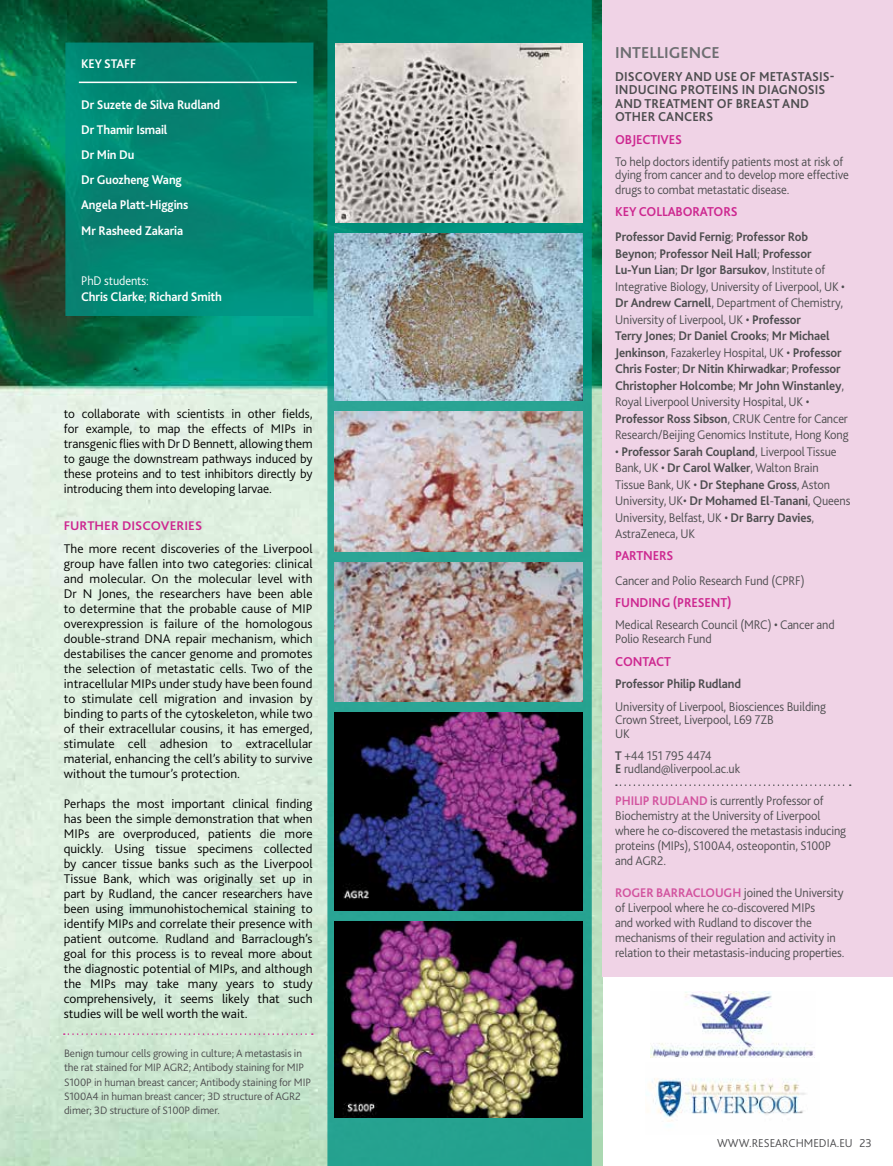
<style>
.page{position:relative;width:893px;height:1166px;background:#fff}
.page>*{position:absolute;margin:0;border:0;box-sizing:border-box;transform-origin:0 0}
.t1{font:700 16.5px "Bliss 2";color:#6d6e71}
.t2{font:700 13.5px/13.5px "Bliss 2";letter-spacing:.01em;color:#4d4d4f;scale:.95 1}
.t3{font:700 13.5px "Bliss 2";letter-spacing:-.01em;color:#cd2890;scale:.95 1}
.t4{font:300 13.2px/15px "Bliss 2";color:#000;text-align:justify}
.t5{font:300 13.2px/15px "Bliss 2";letter-spacing:-.01em;color:#4d4d4f;scale:.95 1}
.t6{font:700 13.2px/16.5px "Bliss 2";letter-spacing:-.01em;color:#4d4d4f;scale:.95 1}
.t7{font:700 13.2px/25px "Bliss 2";letter-spacing:-.01em;color:#fff;scale:.95 1}
.t8{font:700 13.2px "Bliss 2";letter-spacing:.005em;color:#cd2890}
.t9{font:300 12px "Bliss 2";color:#4d4d4f}
.t10{font:300 11.25px/14.2px "Bliss 2";letter-spacing:-.01em;color:#4d4d4f}
.s1{font-weight:300}
.s2{font-weight:700}
.s3{font-weight:700;color:#d2549f}
</style>
<div class="page">
<img style="left:0;top:0;width:602px;height:1165px">
<svg style="left:327px;top:0;width:265px;height:1165px;background:#1d9887"></svg>
<div style="left:602px;top:0;width:291px;height:976px;background:#f0d3e6"></div>
<svg style="left:616px;top:784px;width:235px;height:1px"></svg>
<img style="left:335px;top:712px;width:248px;height:198px">
<img style="left:335px;top:921px;width:248px;height:195px">
<img style="left:335px;top:411px;width:248px;height:140px">
<img style="left:335px;top:562px;width:248px;height:139px">
<img style="left:646px;top:1078px;width:160px;height:48px">
<img style="left:650px;top:991px;width:165px;height:66px">
<svg style="left:65px;top:43px;width:248px;height:273px;background:#028774"></svg>
<hr style="left:79px;top:82px;width:218px;height:1px;background:#fff">
<img style="left:335px;top:234px;width:248px;height:166px">
<img style="left:336px;top:43px;width:247px;height:180px">
<svg style="left:64px;top:1033px;width:249px;height:1px"></svg>
<p class="t7" style="left:81px;top:51px;width:59px">KEY STAFF</p>
<p class="t7" style="left:81px;top:92px;width:148px">Dr Suzete de Silva Rudland<br>Dr Thamir Ismail<br>Dr Min Du<br>Dr Guozheng Wang<br>Angela Platt-Higgins<br>Mr Rasheed Zakaria</p>
<p class="t7" style="left:81px;top:271px;width:150px;line-height:16.5px"><span class="s1">PhD students:<br></span>Chris Clarke<span class="s1">;</span> Richard Smith</p>
<p class="t4" style="left:64px;top:405px;width:250px">to collaborate with scientists in other fields, for example, to map the effects of MIPs in transgenic flies with Dr D Bennett, allowing them to gauge the downstream pathways induced by these proteins and to test inhibitors directly by introducing them into developing larvae.</p>
<p class="t8" style="left:64px;top:517px;width:140px">FURTHER DISCOVERIES</p>
<p class="t4" style="left:64px;top:540px;width:250px">The more recent discoveries of the Liverpool group have fallen into two categories: clinical and molecular. On the molecular level with Dr N Jones, the researchers have been able to determine that the probable cause of MIP overexpression is failure of the homologous double-strand DNA repair mechanism, which destabilises the cancer genome and promotes the selection of metastatic cells. Two of the intracellular MIPs under study have been found to stimulate cell migration and invasion by binding to parts of the cytoskeleton, while two of their extracellular cousins, it has emerged, stimulate cell adhesion to extracellular material, enhancing the cell’s ability to survive without the tumour’s protection.</p>
<p class="t4" style="left:64px;top:795px;width:250px">Perhaps the most important clinical finding has been the simple demonstration that when MIPs are overproduced, patients die more quickly. Using tissue specimens collected by cancer tissue banks such as the Liverpool Tissue Bank, which was originally set up in part by Rudland, the cancer researchers have been using immunohistochemical staining to identify MIPs and correlate their presence with patient outcome. Rudland and Barraclough’s goal for this process is to reveal more about the diagnostic potential of MIPs, and although the MIPs may take many years to study comprehensively, it seems likely that such studies will be well worth the wait.</p>
<p class="t10" style="left:64px;top:1045px;width:248px">Benign tumour cells growing in culture; A metastasis in the rat stained for MIP AGR2; Antibody staining for MIP S100P in human breast cancer; Antibody staining for MIP S100A4 in human breast cancer; 3D structure of AGR2 dimer; 3D structure of S100P dimer.</p>
<p class="t1" style="left:615px;top:42px;width:106px">INTELLIGENCE</p>
<p class="t2" style="left:615px;top:69px;width:232px">DISCOVERY AND USE OF METASTASIS-<br>INDUCING PROTEINS IN DIAGNOSIS<br>AND TREATMENT OF BREAST AND<br>OTHER CANCERS</p>
<p class="t3" style="left:615px;top:131px;width:72px">OBJECTIVES</p>
<p class="t5" style="left:615px;top:154px;width:248px;line-height:13.5px">To help doctors identify patients most at risk of dying from cancer and to develop more effective</p>
<p class="t5" style="left:615px;top:182px;width:185px">drugs to combat metastatic disease.</p>
<p class="t3" style="left:615px;top:203px;width:130px">KEY COLLABORATORS</p>
<p class="t6" style="left:615px;top:228px;width:247px">Professor David Fernig<span class="s1">;</span> Professor Rob Beynon<span class="s1">;</span> Professor Neil Hall<span class="s1">;</span> Professor Lu-Yun Lian<span class="s1">;</span> Dr Igor Barsukov<span class="s1">, Institute of Integrative Biology, University of Liverpool, UK • </span>Dr Andrew Carnell<span class="s1">, Department of Chemistry, University of Liverpool, UK •</span> Professor<br>Terry Jones<span class="s1">;</span> Dr Daniel Crooks<span class="s1">;</span> Mr Michael Jenkinson<span class="s1">, Fazakerley Hospital, UK •</span> Professor Chris Foster<span class="s1">;</span> Dr Nitin Khirwadkar<span class="s1">;</span> Professor Christopher Holcombe<span class="s1">;</span> Mr John Winstanley<span class="s1">, Royal Liverpool University Hospital, UK • </span>Professor Ross Sibson<span class="s1">, CRUK Centre for Cancer Research/Beijing Genomics Institute, Hong Kong</span></p>
<p class="t5" style="left:615px;top:442px;width:249px;line-height:16.5px">• <span class="s2">Professor Sarah Coupland</span>, Liverpool Tissue Bank, UK • <span class="s2">Dr Carol Walker</span>, Walton Brain Tissue Bank, UK • <span class="s2">Dr Stephane Gross</span>, Aston University, UK• <span class="s2">Dr Mohamed El</span>-<span class="s2">Tanani</span>, Queens University, Belfast, UK • <span class="s2">Dr Barry Davies</span>, AstraZeneca, UK</p>
<p class="t3" style="left:615px;top:547px;width:63px">PARTNERS</p>
<p class="t5" style="left:615px;top:573px;width:201px">Cancer and Polio Research Fund (CPRF)</p>
<p class="t3" style="left:615px;top:594px;width:124px">FUNDING (PRESENT)</p>
<p class="t5" style="left:615px;top:617px;width:233px;line-height:13.5px">Medical Research Council (MRC) • Cancer and<br>Polio Research Fund</p>
<p class="t3" style="left:615px;top:653px;width:60px">CONTACT</p>
<p class="t6" style="left:615px;top:675px;width:134px">Professor Philip Rudland</p>
<p class="t5" style="left:615px;top:698px;width:223px;line-height:13.5px">University of Liverpool, Biosciences Building<br>Crown Street, Liverpool, L69 7ZB<br>UK</p>
<p class="t5" style="left:615px;top:747px;width:133px;line-height:13.5px"><span class="s2">T</span> +44 151 795 4474<br><span class="s2">E</span> rudland@liverpool.ac.uk</p>
<p class="t5" style="left:615px;top:792px;width:245px"><span class="s3">PHILIP RUDLAND</span> is currently Professor of Biochemistry at the University of Liverpool where he co-discovered the metastasis inducing proteins (MIPs), S100A4, osteopontin, S100P and AGR2.</p>
<p class="t5" style="left:615px;top:884px;width:243px"><span class="s3">ROGER BARRACLOUGH</span> joined the University of Liverpool where he co-discovered MIPs<br>and worked with Rudland to discover the mechanisms of their regulation and activity in relation to their metastasis-inducing properties.</p>
<p class="t9" style="left:717px;top:1135px;width:156px">WWW.RESEARCHMEDIA.EU 23</p>
</div>
